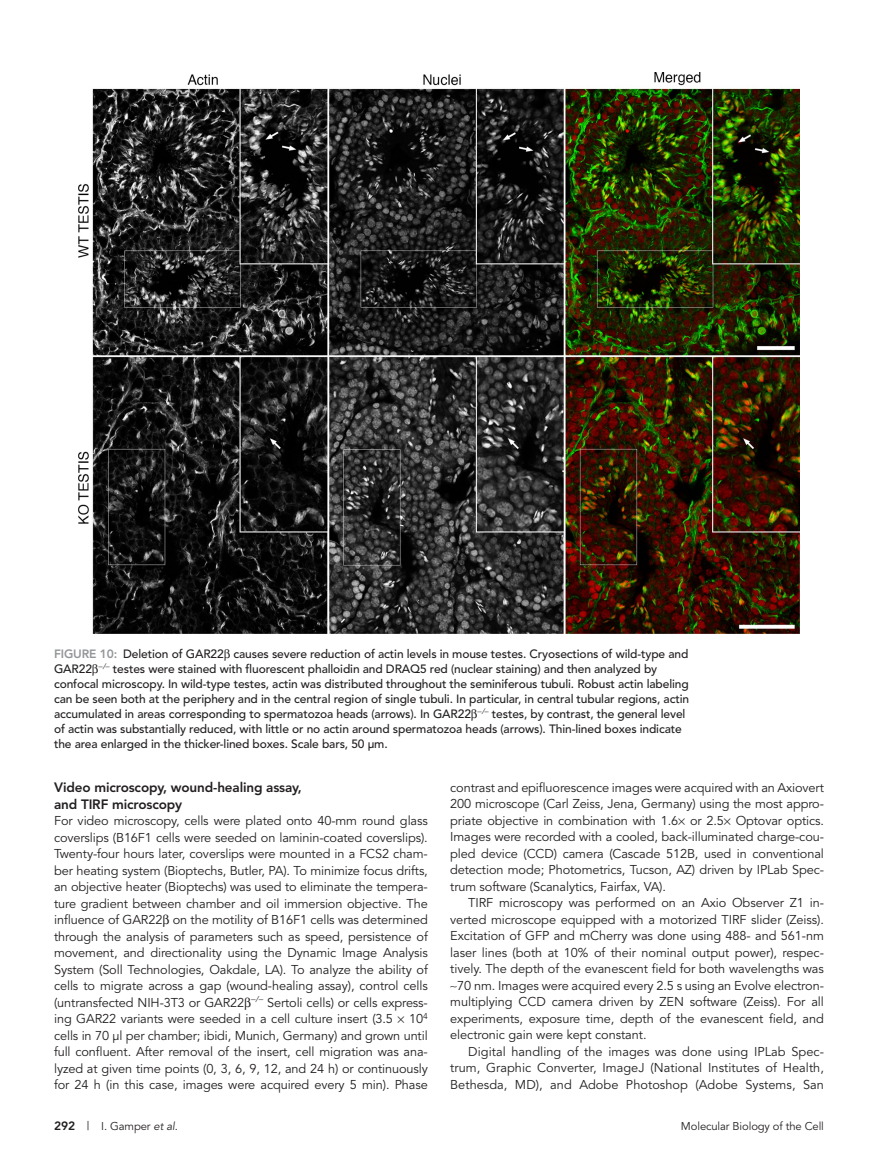
<style>
.page{position:relative;width:878px;height:1175px;background:#fff}
.page>*{position:absolute;margin:0;border:0;box-sizing:border-box;transform-origin:0 0}
.t1{font:800 13.5px/16.5px "Avenir";letter-spacing:-.01em;color:#231f20}
.ParaFL{font:12.75px/16.5px "Avenir";letter-spacing:-.01em;color:#231f20;text-align:justify}
.Para{font:12.75px/16.5px "Avenir";color:#231f20;text-align:justify}
.FigCaption_35_5p{font:500 12px/15px "Avenir";letter-spacing:-.01em;color:#231f20}
.t2{font:11.25px "Avenir";letter-spacing:-.01em;color:#231f20}
.s1{font-weight:800;color:#939598}
.s2{font-weight:800;font-size:12px}
.s3{font-size:12px}
.s4{font-style:italic}
</style>
<div class="page">
<img style="left:79px;top:72px;width:720px;height:561px">
<p class="FigCaption_35_5p" style="left:54px;top:646px;width:636px"><span class="s1">FIGURE 10:</span> Deletion of GAR22 causes severe reduction of actin levels in mouse testes. Cryosections of wild-type and GAR22 −<sup>/</sup>− testes were stained with fluorescent phalloidin and DRAQ5 red (nuclear staining) and then analyzed by confocal microscopy. In wild-type testes, actin was distributed throughout the seminiferous tubuli. Robust actin labeling can be seen both at the periphery and in the central region of single tubuli. In particular, in central tubular regions, actin accumulated in areas corresponding to spermatozoa heads (arrows). In GAR22 −<sup>/</sup>− testes, by contrast, the general level of actin was substantially reduced, with little or no actin around spermatozoa heads (arrows). Thin-lined boxes indicate the area enlarged in the thicker-lined boxes. Scale bars, 50 μm.</p>
<h2 class="t1" style="left:54px;top:779px;width:249px">Video microscopy, wound-healing assay, and TIRF microscopy</h2>
<p class="ParaFL" style="left:54px;top:812px;width:375px">For video microscopy, cells were plated onto 40-mm round glass coverslips (B16F1 cells were seeded on laminin-coated coverslips).<br>Twenty-four hours later, coverslips were mounted in a FCS2 cham&shy;ber heating system (Bioptechs, Butler, PA). To minimize focus drifts, an objective heater (Bioptechs) was used to eliminate the tempera&shy;ture gradient between chamber and oil immersion objective. The influence of GAR22 on the motility of B16F1 cells was determined through the analysis of parameters such as speed, persistence of movement, and directionality using the Dynamic Image Analysis System (Soll Technologies, Oakdale, LA). To analyze the ability of cells to migrate across a gap (wound-healing assay), control cells (untransfected NIH-3T3 or GAR22 −<sup>/</sup>− Sertoli cells) or cells express&shy;ing GAR22 variants were seeded in a cell culture insert (3.5</p>
<p class="ParaFL" style="left:54px;top:1010px;width:375px;text-indent:355px">10<sup>4 </sup>cells in 70 μl per chamber; ibidi, Munich, Germany) and grown until full confluent. After removal of the insert, cell migration was ana&shy;lyzed at given time points (0, 3, 6, 9, 12, and 24 h) or continuously for 24 h (in this case, images were acquired every 5 min). Phase</p>
<p class="ParaFL" style="left:450px;top:779px;width:375px">contrast and epifluorescence images were acquired with an Axiovert 200 microscope (Carl Zeiss, Jena, Germany) using the most appro&shy;priate objective in combination with 1.6 or 2.5 Optovar optics.<br>Images were recorded with a cooled, back-illuminated charge-cou&shy;pled device (CCD) camera (Cascade 512B, used in conventional detection mode; Photometrics, Tucson, AZ) driven by IPLab Spec&shy;trum software (Scanalytics, Fairfax, VA).</p>
<p class="Para" style="left:450px;top:894px;width:375px;text-indent:18px">TIRF microscopy was performed on an Axio Observer Z1 in&shy;verted microscope equipped with a motorized TIRF slider (Zeiss).<br>Excitation of GFP and mCherry was done using 488- and 561-nm laser lines (both at 10% of their nominal output power), respec&shy;tively. The depth of the evanescent field for both wavelengths was ∼70 nm. Images were acquired every 2.5 s using an Evolve electron&shy;multiplying CCD camera driven by ZEN software (Zeiss). For all experiments, exposure time, depth of the evanescent field, and electronic gain were kept constant.</p>
<p class="Para" style="left:450px;top:1043px;width:375px;text-indent:18px">Digital handling of the images was done using IPLab Spec&shy;trum, Graphic Converter, ImageJ (National Institutes of Health, Bethesda, MD), and Adobe Photoshop (Adobe Systems, San</p>
<p class="t2" style="left:54px;top:1119px;width:125px"><span class="s2">292</span> <span class="s3">|</span> I. Gamper <span class="s4">et al</span>.</p>
<p class="t2" style="left:681px;top:1119px;width:144px">Molecular Biology of the Cell</p>
</div>
